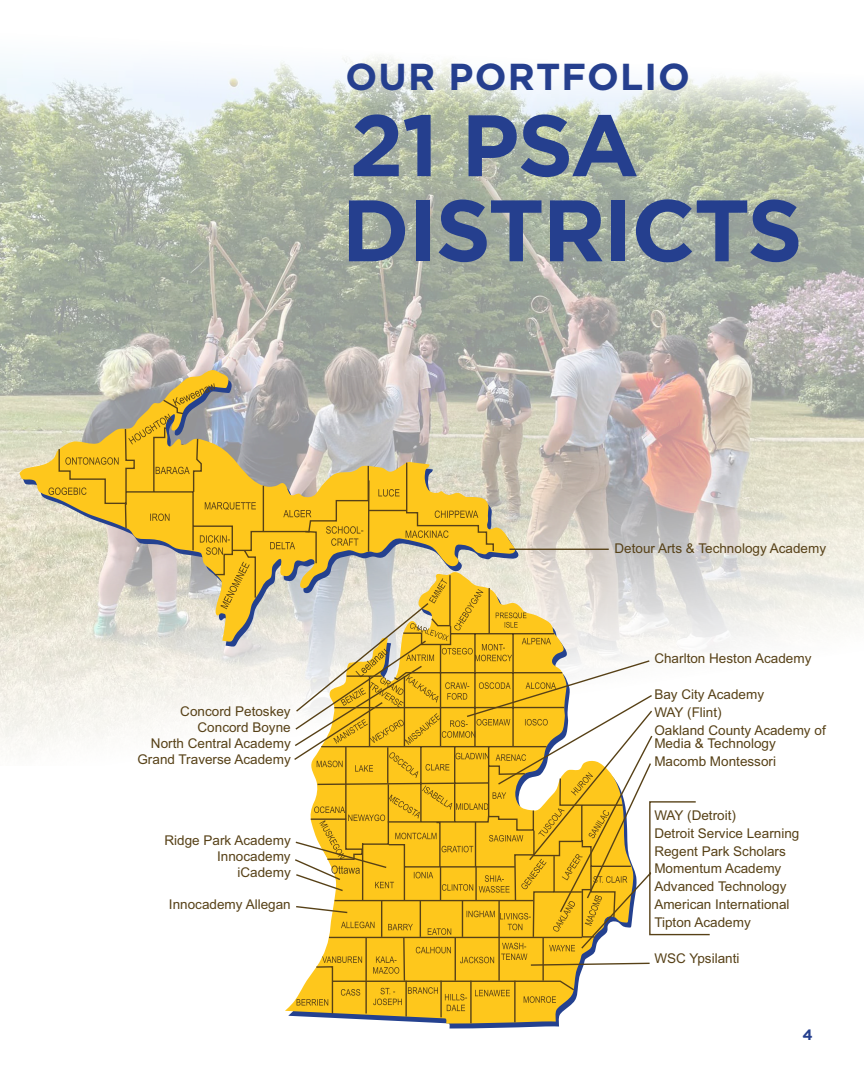
<style>
.page{position:relative;width:864px;height:1080px;background:#fff}
.page>*{position:absolute;margin:0;border:0;box-sizing:border-box;transform-origin:0 0}
.t1{font:700 87px "Gotham";letter-spacing:-.02em;color:#253f8e}
.t2{font:700 37.5px "Gotham";letter-spacing:.03em;color:#253f8e}
.t3{font:700 15px "Gotham";color:#253f8e}
.t4{font:13.5px/17.9px "Arial";color:#574117}
</style>
<div class="page">
<img style="left:0;top:57px;width:864px;height:695px">
<svg style="left:20px;top:370px;width:614px;height:647px"></svg>
<svg style="left:58px;top:427px;width:239px;height:565px"></svg>
<svg style="left:309px;top:1015px;width:301px;height:10px"></svg>
<svg style="left:128px;top:414px;width:34px;height:30px"></svg>
<svg style="left:156px;top:467px;width:6px;height:7px"></svg>
<svg style="left:150px;top:514px;width:12px;height:7px"></svg>
<svg style="left:65px;top:457px;width:54px;height:8px"></svg>
<svg style="left:49px;top:487px;width:38px;height:8px"></svg>
<svg style="left:173px;top:383px;width:42px;height:15px"></svg>
<svg style="left:297px;top:801px;width:413px;height:214px"></svg>
<svg style="left:162px;top:398px;width:489px;height:568px"></svg>
<p class="t2" style="left:346px;top:52px;width:346px">OUR PORTFOLIO</p>
<p class="t1" style="left:349px;top:88px;width:291px">21 PSA</p>
<p class="t1" style="left:342px;top:173px;width:463px">DISTRICTS</p>
<p class="t4" style="left:137px;top:703px;width:155px;line-height:16.2px;text-align:right">Concord Petoskey<br>Concord Boyne<br>North Central Academy<br>Grand Traverse Academy</p>
<p class="t4" style="left:165px;top:832px;width:128px;line-height:16.2px;text-align:right">Ridge Park Academy<br>Innocademy iCademy</p>
<p class="t4" style="left:169px;top:896px;width:123px">Innocademy Allegan</p>
<p class="t4" style="left:614px;top:539px;width:213px">Detour Arts &amp; Technology Academy</p>
<p class="t4" style="left:654px;top:649px;width:159px">Charlton Heston Academy</p>
<p class="t4" style="left:654px;top:685px;width:173px">Bay City Academy<br>WAY (Flint)<br>Oakland County Academy of</p>
<p class="t4" style="left:654px;top:734px;width:123px">Media &amp; Technology<br>Macomb Montessori</p>
<p class="t4" style="left:654px;top:806px;width:147px">WAY (Detroit)<br>Detroit Service Learning<br>Regent Park Scholars<br>Momentum Academy<br>Advanced Technology<br>American International<br>Tipton Academy</p>
<p class="t4" style="left:654px;top:950px;width:87px">WSC Ypsilanti</p>
<p class="t3" style="left:802px;top:1025px;width:12px">4</p>
</div>
